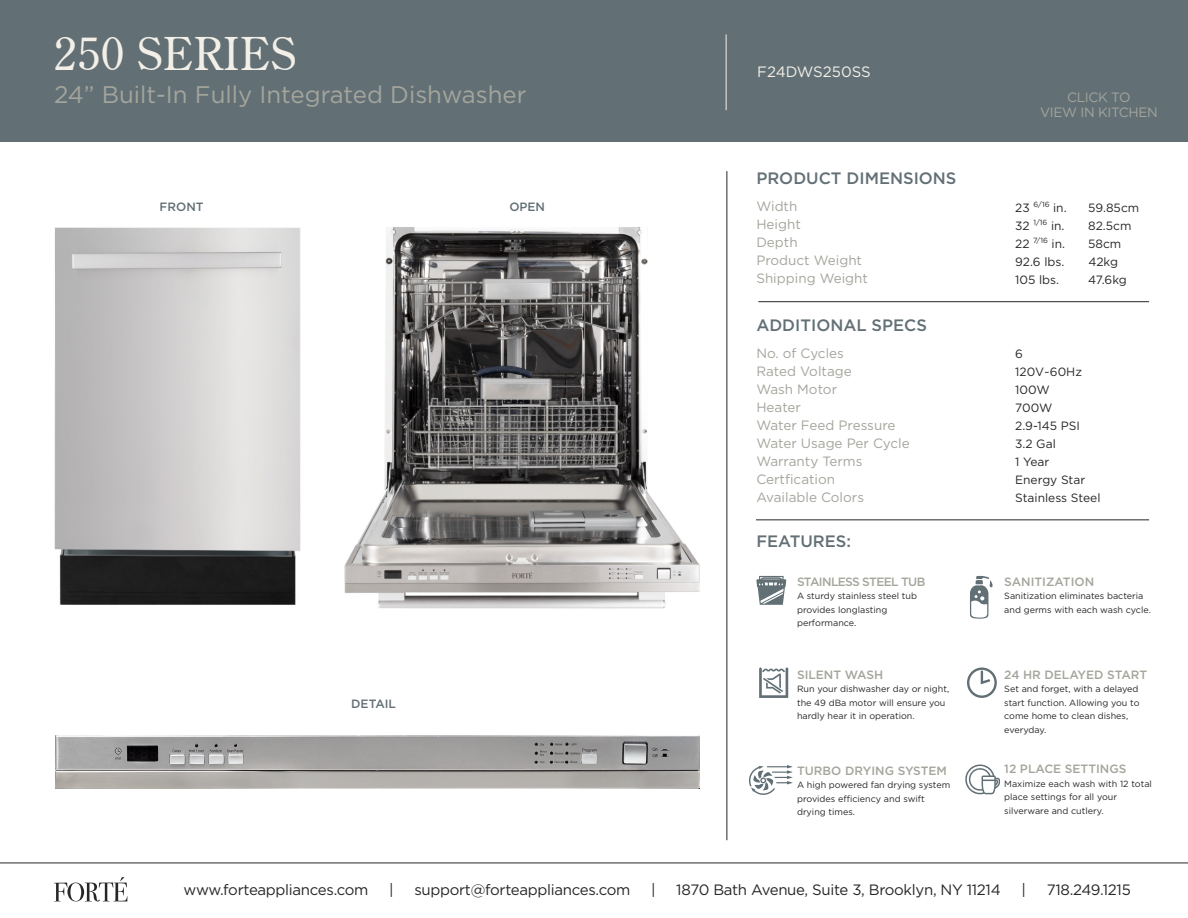
<style>
.page{position:relative;width:1188px;height:918px;background:#fff}
.page>*{position:absolute;margin:0;border:0;box-sizing:border-box;transform-origin:0 0}
.t1{font:45px "Century";letter-spacing:.025em;color:#f3efe7}
.t2{font:24px "Gotham";color:#a4a59c}
.t3{font:500 16.5px "Gotham";color:#627076}
.t4{font:15px "Gotham";letter-spacing:-.02em;color:#272727}
.t5{font:15px "Gotham";color:#f3efe7}
.t6{font:13.5px/18px "Gotham";color:#a4a59c}
.t7{font:13.5px/15px "Gotham";letter-spacing:-.025em;color:#a4a59c;text-align:center}
.t8{font:12px/18px "Gotham";color:#272727}
.t9{font:500 12px "Gotham";color:#a4a59c}
.t10{font:500 12px "Gotham";letter-spacing:-.05em;color:#a4a59c}
.t11{font:500 12px "Gotham";color:#627076}
.t12{font:9px/13.5px "Gotham";color:#272727}
</style>
<div class="page">
<div style="left:0;top:0;width:1188px;height:141px;background:#627076"></div>
<hr style="left:726px;top:34px;width:1px;height:76px;background:#f3efe7">
<hr style="left:0;top:863px;width:1188px;height:1px;background:#272727">
<svg style="left:54px;top:877px;width:73px;height:25px"></svg>
<hr style="left:758px;top:301px;width:391px;height:1px;background:#272727">
<hr style="left:756px;top:519px;width:393px;height:1px;background:#272727">
<img style="left:54px;top:227px;width:247px;height:378px">
<img style="left:344px;top:227px;width:356px;height:382px">
<hr style="left:727px;top:171px;width:1px;height:669px;background:#272727">
<img style="left:56px;top:735px;width:644px;height:53px">
<svg style="left:759px;top:667px;width:29px;height:31px"></svg>
<svg style="left:749px;top:765px;width:44px;height:30px"></svg>
<svg style="left:967px;top:667px;width:30px;height:31px"></svg>
<svg style="left:965px;top:764px;width:35px;height:30px"></svg>
<svg style="left:756px;top:576px;width:30px;height:29px"></svg>
<svg style="left:970px;top:576px;width:23px;height:43px"></svg>
<h1 class="t1" style="left:54px;top:28px;width:243px">250 SERIES</h1>
<h2 class="t2" style="left:54px;top:79px;width:474px">24” Built-In Fully Integrated Dishwasher</h2>
<h3 class="t11" style="left:160px;top:199px;width:46px">FRONT</h3>
<h3 class="t11" style="left:509px;top:199px;width:37px">OPEN</h3>
<h3 class="t11" style="left:351px;top:696px;width:46px">DETAIL</h3>
<h3 class="t5" style="left:757px;top:62px;width:115px">F24DWS250SS</h3>
<h3 class="t3" style="left:756px;top:168px;width:202px">PRODUCT DIMENSIONS</h3>
<h3 class="t6" style="left:756px;top:197px;width:113px">Width<br>Height<br>Depth<br>Product Weight<br>Shipping Weight</h3>
<h3 class="t3" style="left:756px;top:315px;width:172px">ADDITIONAL SPECS</h3>
<h3 class="t6" style="left:756px;top:344px;width:155px">No. of Cycles<br>Rated Voltage<br>Wash Motor<br>Heater<br>Water Feed Pressure<br>Water Usage Per Cycle<br>Warranty Terms<br>Certfication<br>Available Colors</h3>
<h3 class="t3" style="left:756px;top:531px;width:96px">FEATURES:</h3>
<h3 class="t10" style="left:797px;top:573px;width:130px">STAINLESS STEEL TUB</h3>
<p class="t12" style="left:797px;top:589px;width:122px">A sturdy stainless steel tub provides longlasting performance.</p>
<h3 class="t9" style="left:797px;top:666px;width:88px">SILENT WASH</h3>
<p class="t12" style="left:797px;top:682px;width:154px">Run your dishwasher day or night, the 49 dBa motor will ensure you hardly hear it in operation.</p>
<h3 class="t9" style="left:797px;top:762px;width:151px">TURBO DRYING SYSTEM</h3>
<p class="t12" style="left:797px;top:778px;width:155px">A high powered fan drying system provides efficiency and swift drying times.</p>
<h3 class="t7" style="left:1040px;top:89px;width:119px">CLICK TO<br>VIEW IN KITCHEN</h3>
<h3 class="t8" style="left:1015px;top:198px;width:53px">23 <sup>6/16</sup> in.</h3>
<h3 class="t8" style="left:1088px;top:198px;width:53px">59.85cm</h3>
<h3 class="t8" style="left:1015px;top:216px;width:51px">32 <sup>1/16</sup> in.</h3>
<h3 class="t8" style="left:1088px;top:216px;width:45px">82.5cm</h3>
<h3 class="t8" style="left:1015px;top:234px;width:51px">22 <sup>7/16</sup> in.</h3>
<h3 class="t8" style="left:1088px;top:234px;width:35px">58cm</h3>
<h3 class="t8" style="left:1015px;top:252px;width:51px">92.6 lbs.</h3>
<h3 class="t8" style="left:1088px;top:252px;width:31px">42kg</h3>
<h3 class="t8" style="left:1015px;top:270px;width:45px">105 lbs.</h3>
<h3 class="t8" style="left:1088px;top:270px;width:40px">47.6kg</h3>
<h3 class="t8" style="left:1015px;top:344px;width:87px">6<br>120V~60Hz<br>100W<br>700W<br>2.9-145 PSI<br>3.2 Gal<br>1 Year<br>Energy Star<br>Stainless Steel</h3>
<h3 class="t9" style="left:1004px;top:573px;width:91px">SANITIZATION</h3>
<p class="t12" style="left:1004px;top:589px;width:148px">Sanitization eliminates bacteria and germs with each wash cycle.</p>
<h3 class="t9" style="left:1004px;top:666px;width:145px">24 HR DELAYED START</h3>
<p class="t12" style="left:1004px;top:682px;width:137px">Set and forget, with a delayed start function. Allowing you to come home to clean dishes, everyday.</p>
<h3 class="t9" style="left:1004px;top:761px;width:124px">12 PLACE SETTINGS</h3>
<p class="t12" style="left:1004px;top:776px;width:149px">Maximize each wash with 12 total place settings for all your silverware and cutlery.</p>
<h3 class="t4" style="left:184px;top:880px;width:186px">www.forteappliances.com</h3>
<h3 class="t4" style="left:389px;top:880px;width:6px">|</h3>
<h3 class="t4" style="left:414px;top:880px;width:217px">support@forteappliances.com</h3>
<h3 class="t4" style="left:651px;top:880px;width:6px">|</h3>
<h3 class="t4" style="left:676px;top:880px;width:326px">1870 Bath Avenue, Suite 3, Brooklyn, NY 11214</h3>
<h3 class="t4" style="left:1021px;top:880px;width:6px">|</h3>
<h3 class="t4" style="left:1047px;top:880px;width:86px">718.249.1215</h3>
</div>
